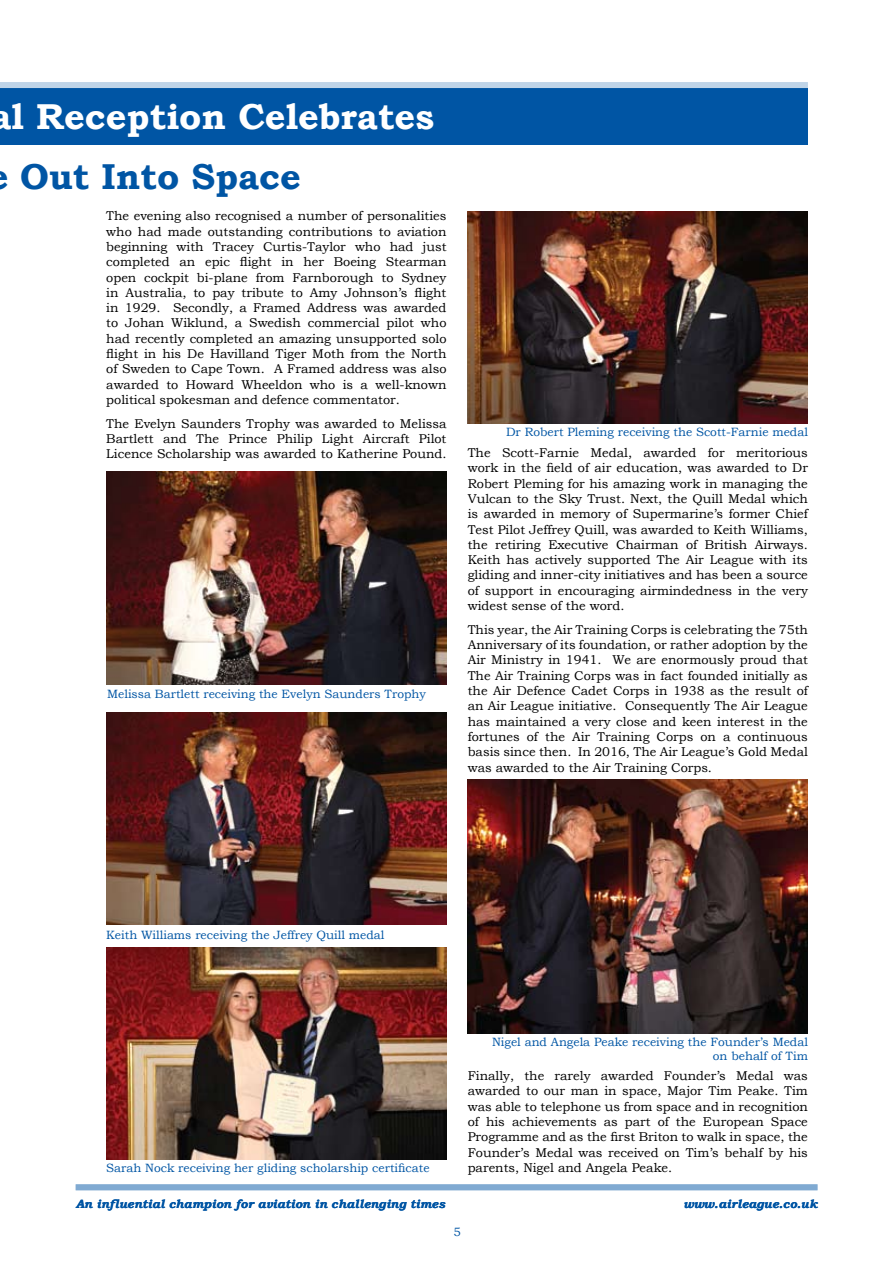
<style>
.page{position:relative;width:893px;height:1263px;background:#fff}
.page>*{position:absolute;margin:0;border:0;box-sizing:border-box;transform-origin:0 0}
.t1{font:700 36px "Bookman Old Style";color:#fff}
.t2{font:700 36px "Bookman Old Style";color:#0055a4}
.t3{font:12.75px/15.3px "Bookman Old Style";color:#000;text-align:justify}
.t4{font:12px/14.4px "Bookman Old Style";color:#0055a4;text-align:right}
.t5{font:italic 700 12px "Bookman Old Style";color:#0055a4}
</style>
<div class="page">
<div style="left:0;top:88px;width:808px;height:56px;background:#0055a4"></div>
<div style="left:0;top:82px;width:808px;height:6px;background:#bfd4e8"></div>
<div style="left:76px;top:1184px;width:741px;height:6px;background:#80aad2"></div>
<img style="left:106px;top:471px;width:340px;height:213px">
<img style="left:468px;top:211px;width:340px;height:213px">
<img style="left:106px;top:947px;width:340px;height:213px">
<img style="left:468px;top:779px;width:340px;height:254px">
<img style="left:106px;top:712px;width:340px;height:213px">
<h1 class="t1" style="left:-9px;top:91px;width:445px">al Reception Celebrates</h1>
<h1 class="t2" style="left:20px;top:150px;width:282px">Out Into Space</h1>
<p class="t3" style="left:106px;top:208px;width:342px">The evening also recognised a number of personalities who had made outstanding contributions to aviation beginning with Tracey Curtis-Taylor who had just completed an epic flight in her Boeing Stearman open cockpit bi-plane from Farnborough to Sydney in Australia, to pay tribute to Amy Johnson’s flight in 1929. Secondly, a Framed Address was awarded to Johan Wiklund, a Swedish commercial pilot who had recently completed an amazing unsupported solo flight in his De Havilland Tiger Moth from the North of Sweden to Cape Town. A Framed address was also awarded to Howard Wheeldon who is a well-known political spokesman and defence commentator.</p>
<p class="t3" style="left:106px;top:416px;width:342px">The Evelyn Saunders Trophy was awarded to Melissa Bartlett and The Prince Philip Light Aircraft Pilot Licence Scholarship was awarded to Katherine Pound.</p>
<p class="t4" style="left:107px;top:687px;width:320px">Melissa Bartlett receiving the Evelyn Saunders Trophy</p>
<p class="t4" style="left:506px;top:425px;width:303px">Dr Robert Pleming receiving the Scott-Farnie medal</p>
<p class="t3" style="left:468px;top:445px;width:342px">The Scott-Farnie Medal, awarded for meritorious work in the field of air education, was awarded to Dr Robert Pleming for his amazing work in managing the Vulcan to the Sky Trust. Next, the Quill Medal which is awarded in memory of Supermarine’s former Chief Test Pilot Jeffrey Quill, was awarded to Keith Williams, the retiring Executive Chairman of British Airways.<br>Keith has actively supported The Air League with its gliding and inner-city initiatives and has been a source of support in encouraging airmindedness in the very widest sense of the word.</p>
<p class="t3" style="left:468px;top:622px;width:342px">This year, the Air Training Corps is celebrating the 75th Anniversary of its foundation, or rather adoption by the Air Ministry in 1941. We are enormously proud that The Air Training Corps was in fact founded initially as the Air Defence Cadet Corps in 1938 as the result of an Air League initiative. Consequently The Air League has maintained a very close and keen interest in the fortunes of the Air Training Corps on a continuous basis since then. In 2016, The Air League’s Gold Medal was awarded to the Air Training Corps.</p>
<p class="t4" style="left:106px;top:927px;width:280px">Keith Williams receiving the Jeffrey Quill medal</p>
<p class="t4" style="left:106px;top:1160px;width:325px">Sarah Nock receiving her gliding scholarship certificate</p>
<p class="t4" style="left:492px;top:1034px;width:317px">Nigel and Angela Peake receiving the Founder’s Medal on behalf of Tim</p>
<p class="t3" style="left:468px;top:1068px;width:342px">Finally, the rarely awarded Founder’s Medal was awarded to our man in space, Major Tim Peake. Tim was able to telephone us from space and in recognition of his achievements as part of the European Space Programme and as the first Briton to walk in space, the Founder’s Medal was received on Tim’s behalf by his parents, Nigel and Angela Peake.</p>
<p class="t5" style="left:76px;top:1195px;width:371px">An influential champion for aviation in challenging times</p>
<p class="t5" style="left:683px;top:1195px;width:136px">www.airleague.co.uk</p>
<p class="t4" style="left:453px;top:1224px;width:9px">5</p>
</div>
